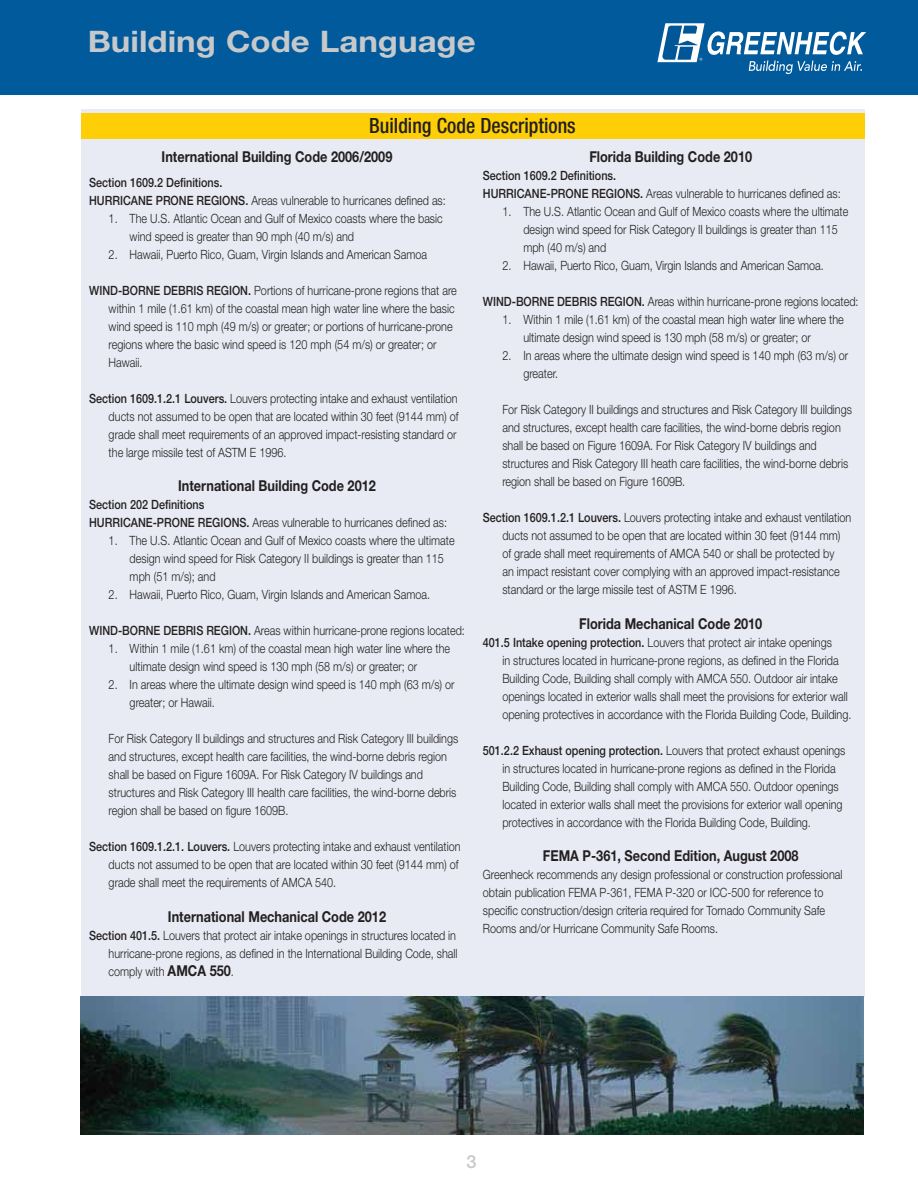
<style>
.page{position:relative;width:918px;height:1188px;background:#fff}
.page>*{position:absolute;margin:0;border:0;box-sizing:border-box;transform-origin:0 0}
.t1{font:700 29.7px "Helvetica Neue LT Std";color:#c7c8ca;scale:1.11 1}
.t2{font:500 condensed 21px "Helvetica Neue LT Std";color:#231f20;scale:.95 1}
.t3{font:500 18px "Helvetica Neue LT Std";color:#c7c8ca}
.t4{font:700 15px "Helvetica Neue LT Std";color:#231f20;scale:.85 1}
.t5{font:300 12.75px/18px "Helvetica Neue LT Std";color:#231f20;scale:.85 1}
.t6{font:500 12.75px/18px "Helvetica Neue LT Std";color:#231f20;scale:.85 1}
.s1{font-weight:300}
.s2{font-weight:500}
.s3{font-weight:700;font-size:15px}
</style>
<div class="page">
<div style="left:0;top:0;width:918px;height:94px;background:#005a9c"></div>
<svg style="left:657px;top:23px;width:209px;height:51px"></svg>
<div style="left:81px;top:110px;width:783px;height:887px;background:#e8ebf3"></div>
<div style="left:81px;top:113px;width:783px;height:26px;background:#fecf06"></div>
<img style="left:81px;top:997px;width:783px;height:137px">
<h1 class="t1" style="left:88px;top:31px;width:351px">Building Code Language</h1>
<h2 class="t2" style="left:369px;top:118px;width:219px">Building Code Descriptions</h2>
<p class="t4" style="left:162px;top:151px;width:273px">International Building Code 2006/2009</p>
<p class="t6" style="left:89px;top:174px;width:421px">Section 1609.2 Definitions.<br>HURRICANE PRONE REGIONS. <span class="s1">Areas vulnerable to hurricanes defined as:</span></p>
<p class="t5" style="left:130px;top:211px;width:370px;text-indent:-21px">1. The U.S. Atlantic Ocean and Gulf of Mexico coasts where the basic wind speed is greater than 90 mph (40 m/s) and</p>
<p class="t5" style="left:109px;top:247px;width:376px">2. Hawaii, Puerto Rico, Guam, Virgin Islands and American Samoa</p>
<p class="t5" style="left:109px;top:283px;width:411px;text-indent:-19px"><span class="s2">WIND-BORNE DEBRIS REGION.</span> Portions of hurricane-prone regions that are within 1 mile (1.61 km) of the coastal mean high water line where the basic wind speed is 110 mph (49 m/s) or greater; or portions of hurricane-prone regions where the basic wind speed is 120 mph (54 m/s) or greater; or Hawaii.</p>
<p class="t5" style="left:109px;top:391px;width:413px;text-indent:-19px"><span class="s2">Section 1609.1.2.1 Louvers.</span> Louvers protecting intake and exhaust ventilation ducts not assumed to be open that are located within 30 feet (9144 mm) of grade shall meet requirements of an approved impact-resisting standard or the large missile test of ASTM E 1996.</p>
<p class="t4" style="left:178px;top:481px;width:234px">International Building Code 2012</p>
<p class="t6" style="left:89px;top:497px;width:423px">Section 202 Definitions<br>HURRICANE-PRONE REGIONS. <span class="s1">Areas vulnerable to hurricanes defined as:</span></p>
<p class="t5" style="left:130px;top:533px;width:384px;text-indent:-21px">1. The U.S. Atlantic Ocean and Gulf of Mexico coasts where the ultimate design wind speed for Risk Category II buildings is greater than 115 mph (51 m/s); and</p>
<p class="t5" style="left:109px;top:587px;width:380px">2. Hawaii, Puerto Rico, Guam, Virgin Islands and American Samoa.</p>
<p class="t5" style="left:89px;top:623px;width:444px"><span class="s2">WIND-BORNE DEBRIS REGION.</span> Areas within hurricane-prone regions located:</p>
<p class="t5" style="left:130px;top:641px;width:379px;text-indent:-21px">1. Within 1 mile (1.61 km) of the coastal mean high water line where the ultimate design wind speed is 130 mph (58 m/s) or greater; or</p>
<p class="t5" style="left:130px;top:677px;width:384px;text-indent:-21px">2. In areas where the ultimate design wind speed is 140 mph (63 m/s) or greater; or Hawaii.</p>
<p class="t5" style="left:109px;top:731px;width:413px">For Risk Category II buildings and structures and Risk Category III buildings and structures, except health care facilities, the wind-borne debris region shall be based on Figure 1609A. For Risk Category IV buildings and structures and Risk Category III health care facilities, the wind-borne debris region shall be based on figure 1609B.</p>
<p class="t5" style="left:109px;top:839px;width:416px;text-indent:-19px"><span class="s2">Section 1609.1.2.1. Louvers.</span> Louvers protecting intake and exhaust ventilation ducts not assumed to be open that are located within 30 feet (9144 mm) of grade shall meet the requirements of AMCA 540.</p>
<p class="t4" style="left:168px;top:911px;width:258px">International Mechanical Code 2012</p>
<p class="t5" style="left:109px;top:928px;width:412px;text-align:justify;text-indent:-19px"><span class="s2">Section 401.5.</span> Louvers that protect air intake openings in structures located in hurricane-prone regions, as defined in the International Building Code, shall comply with <span class="s3">AMCA 550</span>.</p>
<p class="t4" style="left:589px;top:151px;width:193px">Florida Building Code 2010</p>
<p class="t6" style="left:483px;top:168px;width:423px">Section 1609.2 Definitions.<br>HURRICANE-PRONE REGIONS. <span class="s1">Areas vulnerable to hurricanes defined as:</span></p>
<p class="t5" style="left:523px;top:204px;width:384px;text-indent:-21px">1. The U.S. Atlantic Ocean and Gulf of Mexico coasts where the ultimate design wind speed for Risk Category II buildings is greater than 115 mph (40 m/s) and</p>
<p class="t5" style="left:502px;top:258px;width:380px">2. Hawaii, Puerto Rico, Guam, Virgin Islands and American Samoa.</p>
<p class="t5" style="left:483px;top:294px;width:444px"><span class="s2">WIND-BORNE DEBRIS REGION.</span> Areas within hurricane-prone regions located:</p>
<p class="t5" style="left:523px;top:312px;width:379px;text-indent:-21px">1. Within 1 mile (1.61 km) of the coastal mean high water line where the ultimate design wind speed is 130 mph (58 m/s) or greater; or</p>
<p class="t5" style="left:523px;top:348px;width:384px;text-indent:-21px">2. In areas where the ultimate design wind speed is 140 mph (63 m/s) or greater.</p>
<p class="t5" style="left:502px;top:402px;width:413px">For Risk Category II buildings and structures and Risk Category III buildings and structures, except health care facilities, the wind-borne debris region shall be based on Figure 1609A. For Risk Category IV buildings and structures and Risk Category III heath care facilities, the wind-borne debris region shall be based on Figure 1609B.</p>
<p class="t5" style="left:502px;top:510px;width:412px;text-indent:-19px"><span class="s2">Section 1609.1.2.1 Louvers.</span> Louvers protecting intake and exhaust ventilation ducts not assumed to be open that are located within 30 feet (9144 mm) of grade shall meet requirements of AMCA 540 or shall be protected by<br>an impact resistant cover complying with an approved impact-resistance standard or the large missile test of ASTM E 1996.</p>
<p class="t4" style="left:579px;top:619px;width:217px">Florida Mechanical Code 2010</p>
<p class="t5" style="left:502px;top:635px;width:412px;text-indent:-19px"><span class="s2">401.5 Intake opening protection.</span> Louvers that protect air intake openings<br>in structures located in hurricane-prone regions, as defined in the Florida Building Code, Building shall comply with AMCA 550. Outdoor air intake openings located in exterior walls shall meet the provisions for exterior wall opening protectives in accordance with the Florida Building Code, Building.</p>
<p class="t5" style="left:502px;top:742px;width:405px;text-indent:-19px"><span class="s2">501.2.2 Exhaust opening protection.</span> Louvers that protect exhaust openings in structures located in hurricane-prone regions as defined in the Florida Building Code, Building shall comply with AMCA 550. Outdoor openings located in exterior walls shall meet the provisions for exterior wall opening protectives in accordance with the Florida Building Code, Building.</p>
<p class="t4" style="left:543px;top:850px;width:302px">FEMA P-361, Second Edition, August 2008</p>
<p class="t5" style="left:483px;top:867px;width:424px">Greenheck recommends any design professional or construction professional obtain publication FEMA P-361, FEMA P-320 or ICC-500 for reference to specific construction/design criteria required for Tornado Community Safe Rooms and/or Hurricane Community Safe Rooms.</p>
<h3 class="t3" style="left:467px;top:1155px;width:12px">3</h3>
</div>
